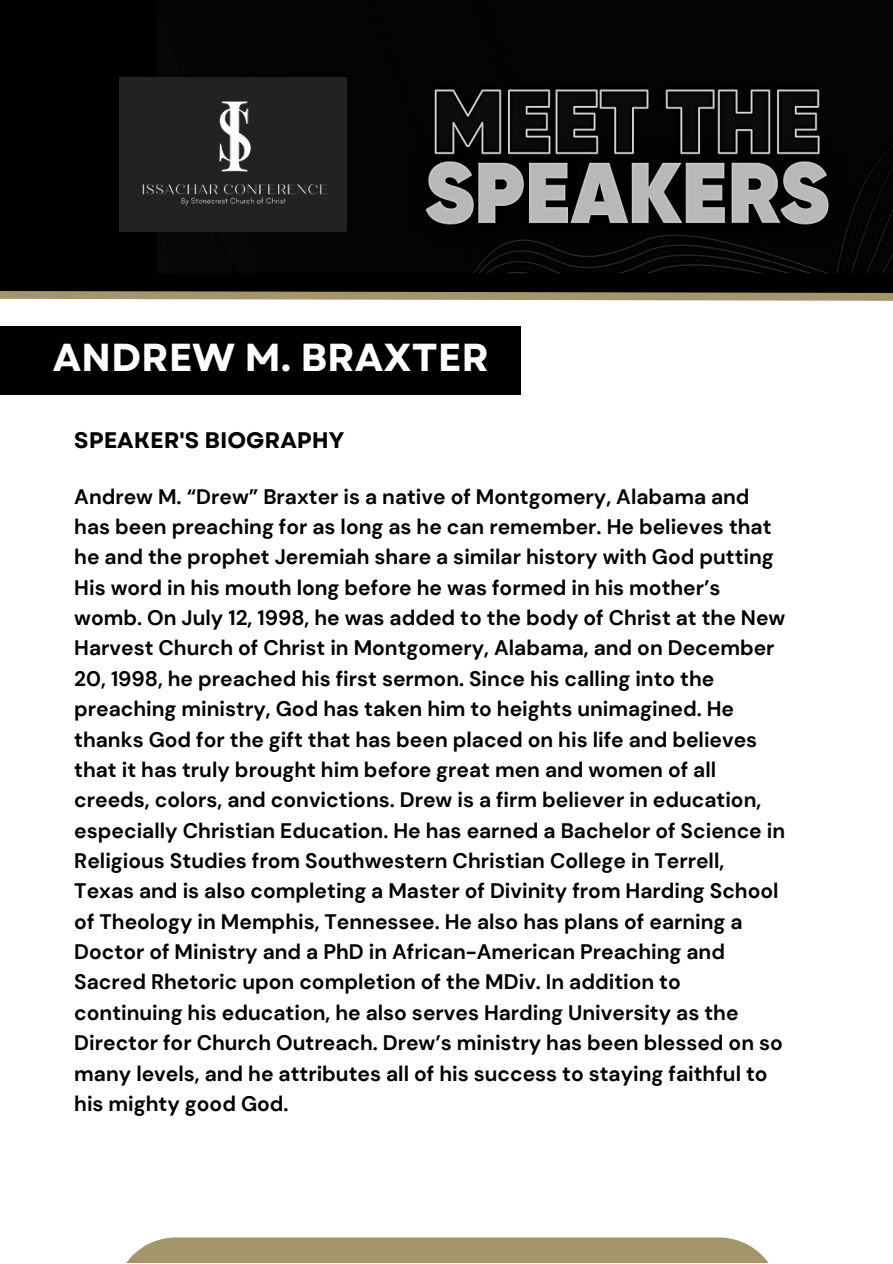
<style>
.page{position:relative;width:893px;height:1264px;background:#fff}
.page>*{position:absolute;margin:0;border:0;box-sizing:border-box;transform-origin:0 0}
.t1{font:700 39px "Garet";color:#fff}
.t2{font:700 22.5px "Garet";color:#000}
.t3{font:700 21px/30.3px "DM Sans";color:#000}
</style>
<div class="page">
<div style="left:89px;top:1237px;width:716px;height:25px;background:#a4956d"></div>
<div style="left:0;top:0;width:892px;height:297px;background:#000"></div>
<img style="left:157px;top:89px;width:735px;height:185px">
<div style="left:120px;top:77px;width:227px;height:155px;background:#232121"></div>
<img style="left:119px;top:89px;width:237px;height:133px">
<svg style="left:0;top:291px;width:892px;height:10px;background:#9e9273"></svg>
<div style="left:0;top:326px;width:520px;height:69px;background:#000"></div>
<h1 class="t1" style="left:53px;top:329px;width:437px">ANDREW M. BRAXTER</h1>
<p class="t2" style="left:74px;top:424px;width:271px">SPEAKER'S BIOGRAPHY</p>
<p class="t3" style="left:74px;top:481px;width:712px">Andrew M. “Drew” Braxter is a native of Montgomery, Alabama and has been preaching for as long as he can remember. He believes that he and the prophet Jeremiah share a similar history with God putting His word in his mouth long before he was formed in his mother’s womb. On July 12, 1998, he was added to the body of Christ at the New Harvest Church of Christ in Montgomery, Alabama, and on December 20, 1998, he preached his first sermon. Since his calling into the preaching ministry, God has taken him to heights unimagined. He thanks God for the gift that has been placed on his life and believes that it has truly brought him before great men and women of all creeds, colors, and convictions. Drew is a firm believer in education, especially Christian Education. He has earned a Bachelor of Science in Religious Studies from Southwestern Christian College in Terrell, Texas and is also completing a Master of Divinity from Harding School of Theology in Memphis, Tennessee. He also has plans of earning a Doctor of Ministry and a PhD in African-American Preaching and Sacred Rhetoric upon completion of the MDiv. In addition to continuing his education, he also serves Harding University as the Director for Church Outreach. Drew’s ministry has been blessed on so many levels, and he attributes all of his success to staying faithful to his mighty good God.</p>
</div>
